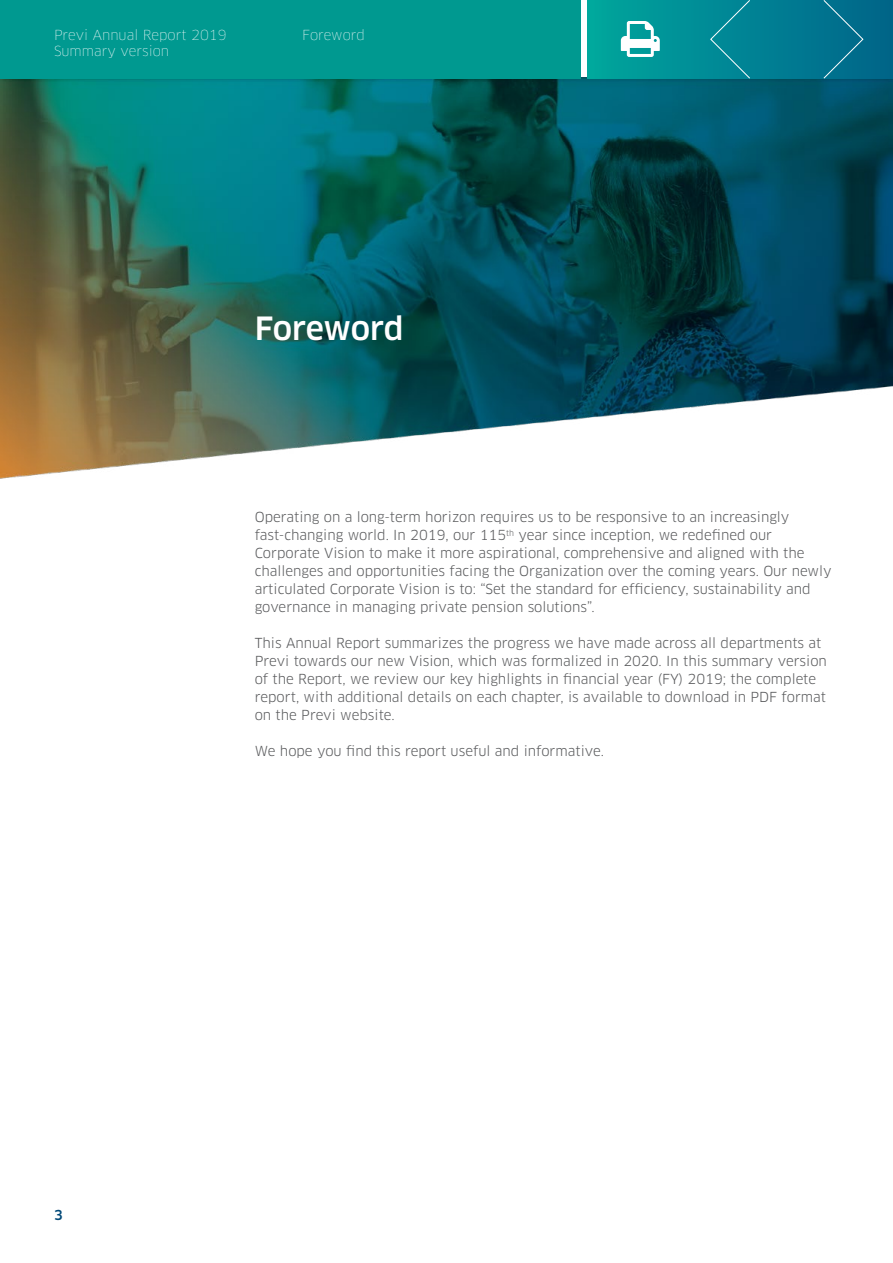
<style>
.page{position:relative;width:893px;height:1263px;background:#fff}
.page>*{position:absolute;margin:0;border:0;box-sizing:border-box;transform-origin:0 0}
.t1{font:500 31.35px "Clan Pro";letter-spacing:-.015em;color:#fff}
.t2{font:13.5px/18px "Clan Pro";color:#58595b}
.t3{font:100 13.5px/16.2px "Clan Pro";color:#fff}
.t4{font:500 13.5px "Clan Pro";color:#004877}
</style>
<div class="page">
<img style="left:0;top:78px;width:892px;height:401px">
<div style="left:0;top:0;width:581px;height:79px;background:#009990"></div>
<svg style="left:588px;top:0;width:305px;height:79px;background:#008794"></svg>
<svg style="left:621px;top:21px;width:39px;height:36px"></svg>
<svg style="left:709px;top:0;width:42px;height:80px;background:#088a98"></svg>
<svg style="left:823px;top:0;width:41px;height:80px;background:#08728f"></svg>
<p class="t3" style="left:54px;top:27px;width:174px">Previ Annual Report 2019<br>Summary version</p>
<p class="t3" style="left:302px;top:27px;width:64px">Foreword</p>
<h1 class="t1" style="left:255px;top:311px;width:150px">Foreword</h1>
<p class="t4" style="left:54px;top:1207px;width:10px">3</p>
<p class="t2" style="left:255px;top:508px;width:578px">Operating on a long-term horizon requires us to be responsive to an increasingly fast-changing world. In 2019, our 115<sup>th</sup> year since inception, we redefined our Corporate Vision to make it more aspirational, comprehensive and aligned with the challenges and opportunities facing the Organization over the coming years. Our newly articulated Corporate Vision is to: “Set the standard for efficiency, sustainability and governance in managing private pension solutions”.</p>
<p class="t2" style="left:255px;top:634px;width:574px">This Annual Report summarizes the progress we have made across all departments at Previ towards our new Vision, which was formalized in 2020. In this summary version of the Report, we review our key highlights in financial year (FY) 2019; the complete report, with additional details on each chapter, is available to download in PDF format on the Previ website.</p>
<p class="t2" style="left:255px;top:742px;width:351px">We hope you find this report useful and informative.</p>
</div>
